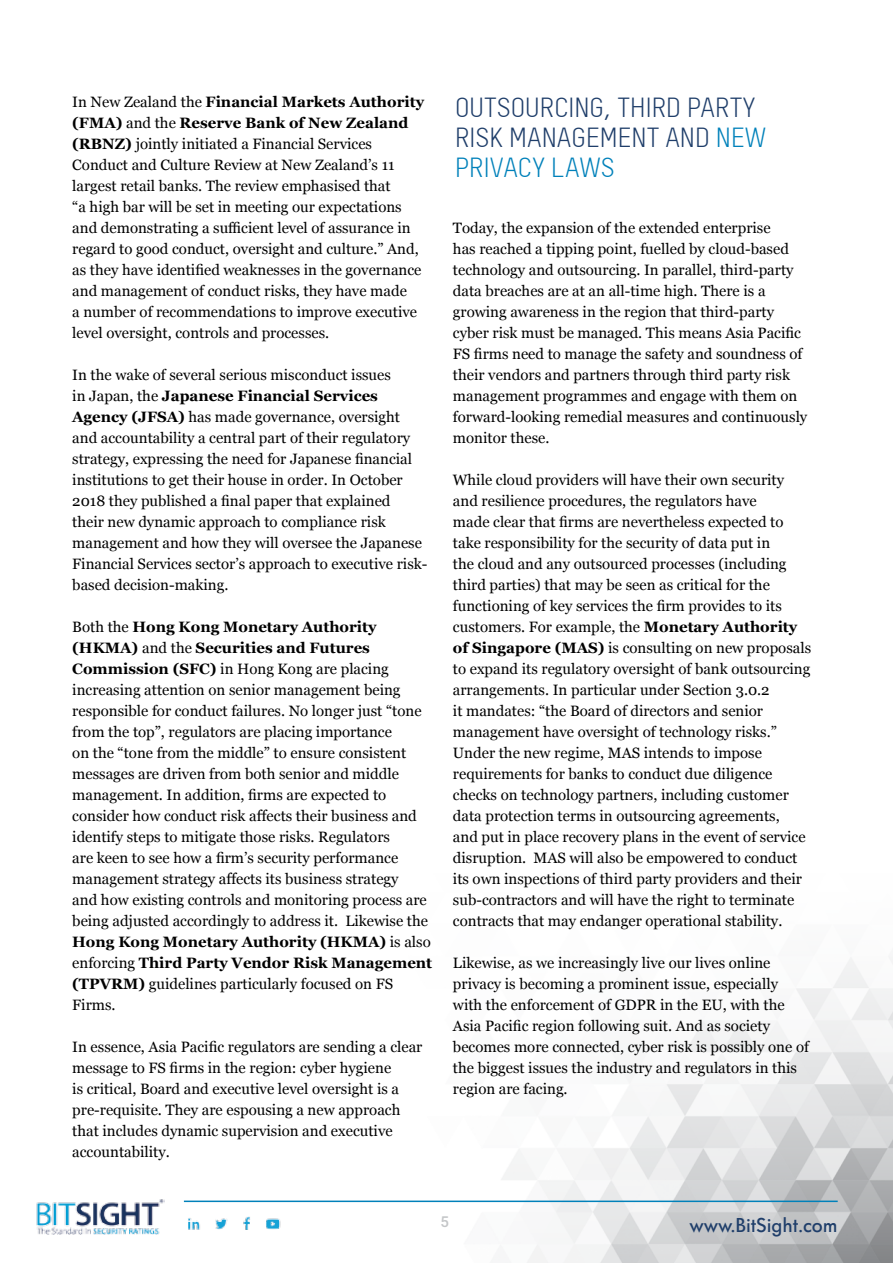
<style>
.page{position:relative;width:893px;height:1263px;background:#fff}
.page>*{position:absolute;margin:0;border:0;box-sizing:border-box;transform-origin:0 0}
.t1{font:27px/30px "TSTARPROW00";color:#1f3e6a}
.t2{font:500 21px "Futura SB";color:#1f3e6a}
.t3{font:15px/21px "Georgia";color:#000}
.t4{font:500 15px "Roboto";color:#c4c6c8}
.s1{font-weight:700}
.s2{color:#0081ba}
</style>
<div class="page">
<img style="left:390px;top:957px;width:503px;height:306px">
<img style="left:36px;top:1199px;width:128px;height:36px">
<hr style="left:184px;top:1200px;width:654px;height:2px;background:#0081ba">
<img style="left:188px;top:1216px;width:93px;height:14px">
<p class="t3" style="left:72px;top:91px;width:353px">In New Zealand the <span class="s1">Financial Markets Authority (FMA)</span> and the <span class="s1">Reserve Bank of New Zealand (RBNZ)</span> jointly initiated a Financial Services Conduct and Culture Review at New Zealand’s 11 largest retail banks. The review emphasised that<br>“a high bar will be set in meeting our expectations and demonstrating a sufficient level of assurance in regard to good conduct, oversight and culture.” And, as they have identified weaknesses in the governance and management of conduct risks, they have made<br>a number of recommendations to improve executive level oversight, controls and processes.</p>
<p class="t3" style="left:72px;top:364px;width:357px">In the wake of several serious misconduct issues<br>in Japan, the <span class="s1">Japanese Financial Services Agency (JFSA)</span> has made governance, oversight and accountability a central part of their regulatory strategy, expressing the need for Japanese financial institutions to get their house in order. In October 2018 they published a final paper that explained<br>their new dynamic approach to compliance risk management and how they will oversee the Japanese Financial Services sector’s approach to executive risk&shy;based decision-making.</p>
<p class="t3" style="left:72px;top:616px;width:361px">Both the <span class="s1">Hong Kong Monetary Authority (HKMA)</span> and the <span class="s1">Securities and Futures Commission (SFC)</span> in Hong Kong are placing increasing attention on senior management being responsible for conduct failures. No longer just “tone from the top”, regulators are placing importance<br>on the “tone from the middle” to ensure consistent messages are driven from both senior and middle management. In addition, firms are expected to consider how conduct risk affects their business and identify steps to mitigate those risks. Regulators<br>are keen to see how a firm’s security performance management strategy affects its business strategy<br>and how existing controls and monitoring process are being adjusted accordingly to address it. Likewise the <span class="s1">Hong Kong Monetary Authority (HKMA)</span> is also enforcing <span class="s1">Third Party Vendor Risk Management (TPVRM)</span> guidelines particularly focused on FS Firms.</p>
<p class="t3" style="left:72px;top:1036px;width:352px">In essence, Asia Pacific regulators are sending a clear message to FS firms in the region: cyber hygiene<br>is critical, Board and executive level oversight is a pre-requisite. They are espousing a new approach that includes dynamic supervision and executive accountability.</p>
<h1 class="t1" style="left:455px;top:91px;width:313px">OUTSOURCING, THIRD PARTY<br>RISK MANAGEMENT AND <span class="s2">NEW<br>PRIVACY LAWS</span></h1>
<p class="t3" style="left:453px;top:217px;width:356px">Today, the expansion of the extended enterprise<br>has reached a tipping point, fuelled by cloud-based technology and outsourcing. In parallel, third-party data breaches are at an all-time high. There is a growing awareness in the region that third-party cyber risk must be managed. This means Asia Pacific FS firms need to manage the safety and soundness of their vendors and partners through third party risk management programmes and engage with them on forward-looking remedial measures and continuously monitor these.</p>
<p class="t3" style="left:453px;top:469px;width:360px">While cloud providers will have their own security and resilience procedures, the regulators have<br>made clear that firms are nevertheless expected to take responsibility for the security of data put in<br>the cloud and any outsourced processes (including third parties) that may be seen as critical for the functioning of key services the firm provides to its customers. For example, the <span class="s1">Monetary Authority of Singapore (MAS)</span> is consulting on new proposals to expand its regulatory oversight of bank outsourcing arrangements. In particular under Section 3.0.2<br>it mandates: “the Board of directors and senior management have oversight of technology risks.” Under the new regime, MAS intends to impose requirements for banks to conduct due diligence checks on technology partners, including customer data protection terms in outsourcing agreements,<br>and put in place recovery plans in the event of service disruption. MAS will also be empowered to conduct its own inspections of third party providers and their sub-contractors and will have the right to terminate contracts that may endanger operational stability.</p>
<p class="t3" style="left:453px;top:952px;width:358px">Likewise, as we increasingly live our lives online privacy is becoming a prominent issue, especially with the enforcement of GDPR in the EU, with the Asia Pacific region following suit. And as society becomes more connected, cyber risk is possibly one of the biggest issues the industry and regulators in this region are facing.</p>
<p class="t4" style="left:440px;top:1211px;width:10px">5</p>
<h2 class="t2" style="left:689px;top:1213px;width:150px">www.BitSight.com</h2>
</div>
